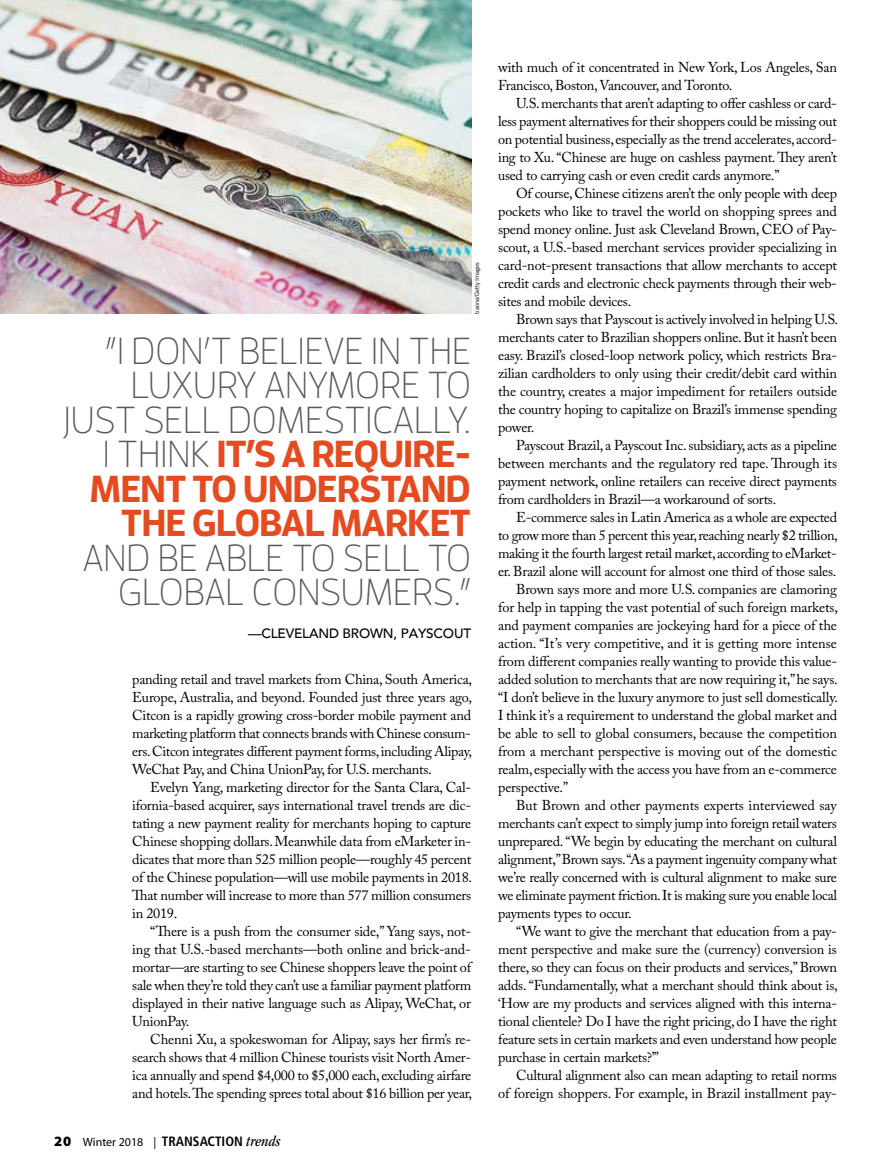
<style>
.page{position:relative;width:891px;height:1175px;background:#fff}
.page>*{position:absolute;margin:0;border:0;box-sizing:border-box;transform-origin:0 0}
.t1{font:300 37.5px/34.5px "Enzo OT";color:#58595b;text-align:right}
.t2{font:14.25px/18px "Adobe Caslon Pro";letter-spacing:-.02em;color:#000;text-align:justify}
.t3{font:14.25px "Adobe Caslon Pro";color:#000}
.t4{font:500 13.5px "Avenir";letter-spacing:-.01em;color:#000}
.t5{font:12px "Myriad";color:#000}
.t6{font:6px "Trade Gothic LT Std";color:#000}
.s1{font-weight:700;color:#e54b21}
.s2{font-family:"Myriad Pro";font-weight:900;font-size:14.25px}
.s3{font-family:"Frutiger LT Std";font-weight:700;font-stretch:condensed;font-size:13.5px}
.s4{font-family:"Garamond";font-style:italic;font-stretch:condensed;font-size:15px}
</style>
<div class="page">
<img style="left:0;top:0;width:471px;height:314px">
<p class="t6" style="left:473px;top:314px;width:53px;rotate:-90deg">baona/Getty Images</p>
<h1 class="t1" style="left:63px;top:332px;width:410px">”I DON’T BELIEVE IN THE<br>LUXURY ANYMORE TO<br>JUST SELL DOMESTICALLY.<br>I THINK <span class="s1">IT’S A REQUIRE-<br>MENT TO UNDERSTAND<br>THE GLOBAL MARKET</span></h1>
<h1 class="t1" style="left:83px;top:539px;width:390px">AND BE ABLE TO SELL TO<br>GLOBAL CONSUMERS.”</h1>
<p class="t4" style="left:248px;top:622px;width:225px">—CLEVELAND BROWN, PAYSCOUT</p>
<p class="t2" style="left:132px;top:670px;width:341px">panding retail and travel markets from China, South America, Europe, Australia, and beyond. Founded just three years ago, Citcon is a rapidly growing cross-border mobile payment and marketing platform that connects brands with Chinese consum&shy;ers. Citcon integrates different payment forms, including Alipay, WeChat Pay, and China UnionPay, for U.S. merchants.</p>
<p class="t2" style="left:132px;top:778px;width:341px;text-indent:18px">Evelyn Yang, marketing director for the Santa Clara, Cal&shy;ifornia-based acquirer, says international travel trends are dic&shy;tating a new payment reality for merchants hoping to capture Chinese shopping dollars. Meanwhile data from eMarketer in&shy;dicates that more than 525 million people—roughly 45 percent of the Chinese population—will use mobile payments in 2018.<br>That number will increase to more than 577 million consumers in 2019.</p>
<p class="t2" style="left:132px;top:922px;width:340px;text-indent:18px">“There is a push from the consumer side,” Yang says, not&shy;ing that U.S.-based merchants—both online and brick-and&shy;mortar—are starting to see Chinese shoppers leave the point of sale when they’re told they can’t use a familiar payment platform displayed in their native language such as Alipay, WeChat, or UnionPay.</p>
<p class="t2" style="left:132px;top:1030px;width:341px;text-indent:18px">Chenni Xu, a spokeswoman for Alipay, says her firm’s re&shy;search shows that 4 million Chinese tourists visit North Amer&shy;ica annually and spend $4,000 to $5,000 each, excluding airfare and hotels. The spending sprees total about $16 billion per year,</p>
<p class="t5" style="left:54px;top:1135px;width:228px"><span class="s2">20</span> Winter 2018 | <span class="s3">TRANSACTION</span> <span class="s4">trends</span></p>
<p class="t2" style="left:498px;top:58px;width:340px">with much of it concentrated in New York, Los Angeles, San<br>Francisco, Boston, Vancouver, and Toronto.</p>
<p class="t2" style="left:498px;top:94px;width:341px;text-indent:18px">U.S. merchants that aren’t adapting to offer cashless or card&shy;less payment alternatives for their shoppers could be missing out on potential business, especially as the trend accelerates, accord&shy;ing to Xu. “Chinese are huge on cashless payment. They aren’t used to carrying cash or even credit cards anymore.”</p>
<p class="t2" style="left:498px;top:184px;width:340px;text-indent:18px">Of course, Chinese citizens aren’t the only people with deep pockets who like to travel the world on shopping sprees and spend money online. Just ask Cleveland Brown, CEO of Pay&shy;scout, a U.S.-based merchant services provider specializing in card-not-present transactions that allow merchants to accept credit cards and electronic check payments through their web&shy;sites and mobile devices.</p>
<p class="t2" style="left:498px;top:310px;width:341px;text-indent:18px">Brown says that Payscout is actively involved in helping U.S. merchants cater to Brazilian shoppers online. But it hasn’t been easy. Brazil’s closed-loop network policy, which restricts Bra&shy;zilian cardholders to only using their credit/debit card within the country, creates a major impediment for retailers outside the country hoping to capitalize on Brazil’s immense spending power.</p>
<p class="t2" style="left:498px;top:436px;width:341px;text-indent:18px">Payscout Brazil, a Payscout Inc. subsidiary, acts as a pipeline between merchants and the regulatory red tape. Through its payment network, online retailers can receive direct payments from cardholders in Brazil—a workaround of sorts.</p>
<p class="t2" style="left:516px;top:508px;width:322px">E-commerce sales in Latin America as a whole are expected</p>
<p class="t2" style="left:498px;top:526px;width:341px">to grow more than 5 percent this year, reaching nearly $2 trillion,</p>
<p class="t2" style="left:498px;top:544px;width:340px">making it the fourth largest retail market, according to eMarket-</p>
<p class="t2" style="left:498px;top:562px;width:340px">er. Brazil alone will account for almost one third of those sales.</p>
<p class="t2" style="left:516px;top:580px;width:322px">Brown says more and more U.S. companies are clamoring</p>
<p class="t2" style="left:498px;top:598px;width:341px">for help in tapping the vast potential of such foreign markets,</p>
<p class="t2" style="left:498px;top:616px;width:340px">and payment companies are jockeying hard for a piece of the</p>
<p class="t3" style="left:498px;top:635px;width:340px">action. “It’s very competitive, and it is getting more intense</p>
<p class="t2" style="left:498px;top:652px;width:341px">from different companies really wanting to provide this value-</p>
<p class="t2" style="left:498px;top:670px;width:341px">added solution to merchants that are now requiring it,” he says.</p>
<p class="t2" style="left:498px;top:688px;width:341px">“I don’t believe in the luxury anymore to just sell domestically.</p>
<p class="t2" style="left:498px;top:706px;width:341px">I think it’s a requirement to understand the global market and</p>
<p class="t2" style="left:498px;top:724px;width:340px">be able to sell to global consumers, because the competition</p>
<p class="t3" style="left:498px;top:743px;width:340px">from a merchant perspective is moving out of the domestic</p>
<p class="t2" style="left:498px;top:760px;width:340px">realm, especially with the access you have from an e-commerce</p>
<p class="t2" style="left:498px;top:778px;width:72px">perspective.”</p>
<p class="t3" style="left:516px;top:797px;width:322px">But Brown and other payments experts interviewed say</p>
<p class="t2" style="left:498px;top:814px;width:340px">merchants can’t expect to simply jump into foreign retail waters</p>
<p class="t2" style="left:498px;top:832px;width:340px">unprepared. “We begin by educating the merchant on cultural</p>
<p class="t2" style="left:498px;top:850px;width:340px">alignment,” Brown says. “As a payment ingenuity company what</p>
<p class="t2" style="left:498px;top:868px;width:340px">we’re really concerned with is cultural alignment to make sure</p>
<p class="t2" style="left:498px;top:886px;width:341px">we eliminate payment friction. It is making sure you enable local</p>
<p class="t2" style="left:498px;top:904px;width:135px">payments types to occur.</p>
<p class="t2" style="left:516px;top:922px;width:322px">“We want to give the merchant that education from a pay-</p>
<p class="t2" style="left:498px;top:940px;width:340px">ment perspective and make sure the (currency) conversion is</p>
<p class="t2" style="left:498px;top:958px;width:340px">there, so they can focus on their products and services,” Brown</p>
<p class="t2" style="left:498px;top:976px;width:341px">adds. “Fundamentally, what a merchant should think about is,</p>
<p class="t2" style="left:498px;top:994px;width:341px">‘How are my products and services aligned with this interna-</p>
<p class="t2" style="left:498px;top:1012px;width:340px">tional clientele? Do I have the right pricing, do I have the right</p>
<p class="t2" style="left:498px;top:1030px;width:340px">feature sets in certain markets and even understand how people</p>
<p class="t2" style="left:498px;top:1048px;width:162px">purchase in certain markets?’”</p>
<p class="t2" style="left:516px;top:1066px;width:322px">Cultural alignment also can mean adapting to retail norms</p>
<p class="t2" style="left:498px;top:1084px;width:340px">of foreign shoppers. For example, in Brazil installment pay-</p>
</div>
